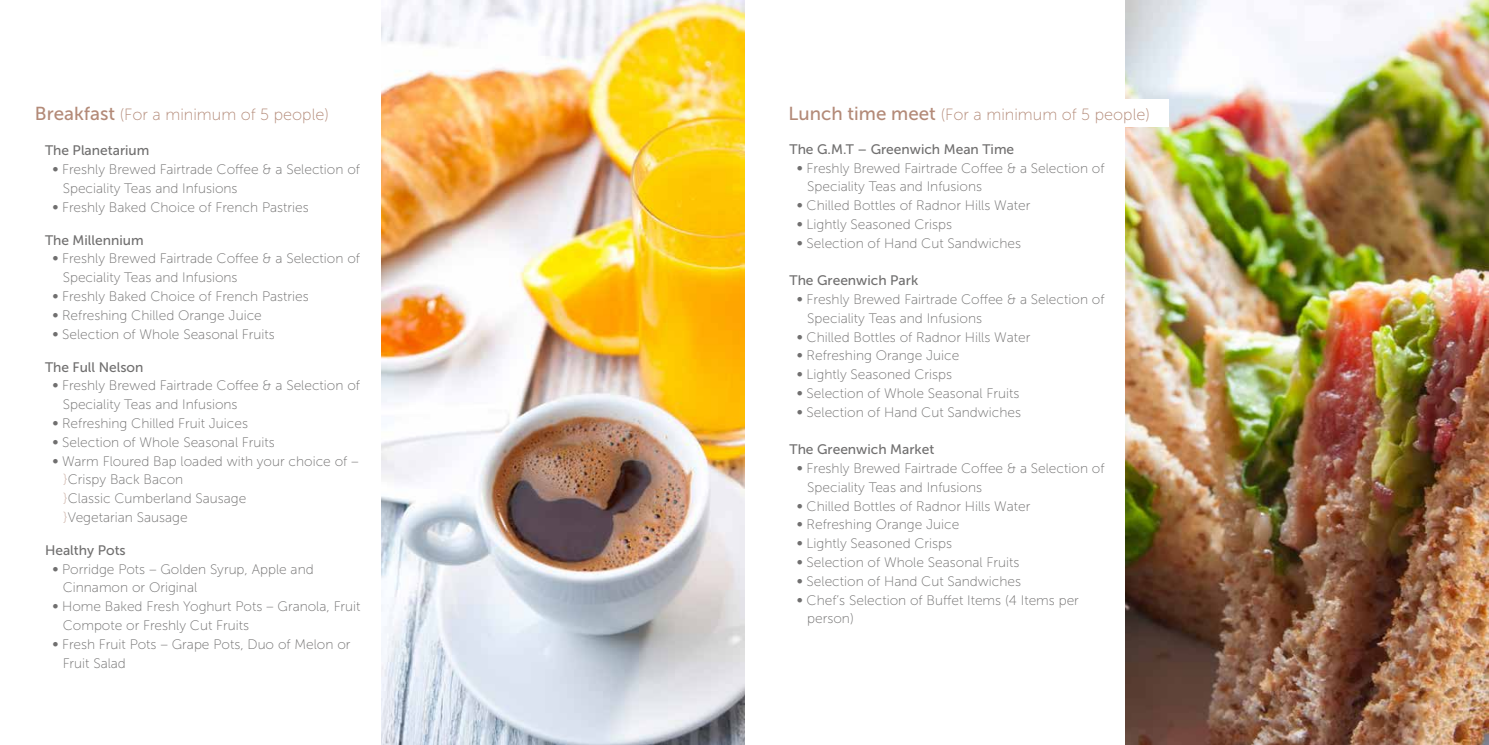
<style>
.page{position:relative;width:1489px;height:745px;background:#fff}
.page>*{position:absolute;margin:0;border:0;box-sizing:border-box;transform-origin:0 0}
.t1{font:16.25px "Museo Sans 100";color:#b38a78}
.t2{font:13.75px "Museo Sans 100";color:#706f6f}
.t3{font:13.75px "Museo Sans 500";color:#706f6f}
.s1{font-family:"Museo Sans 500";font-size:18.75px}
.s2{color:#caada1}
</style>
<div class="page">
<img style="left:381px;top:0;width:363px;height:744px">
<img style="left:1125px;top:0;width:363px;height:744px">
<div style="left:781px;top:99px;width:387px;height:27px;background:#fff"></div>
<p class="t1" style="left:35px;top:106px;width:295px"><span class="s1">Breakfast</span> (For a minimum of 5 people)</p>
<p class="t1" style="left:788px;top:106px;width:363px"><span class="s1">Lunch time meet</span> (For a minimum of 5 people)</p>
<p class="t3" style="left:45px;top:143px;width:106px">The Planetarium</p>
<p class="t2" style="left:52px;top:162px;width:309px">∞ Freshly Brewed Fairtrade Coffee &amp; a Selection of</p>
<p class="t2" style="left:63px;top:181px;width:176px">Speciality Teas and Infusions</p>
<p class="t2" style="left:52px;top:199px;width:258px">∞ Freshly Baked Choice of French Pastries</p>
<p class="t3" style="left:45px;top:232px;width:100px">The Millennium</p>
<p class="t2" style="left:52px;top:251px;width:309px">∞ Freshly Brewed Fairtrade Coffee &amp; a Selection of</p>
<p class="t2" style="left:63px;top:270px;width:176px">Speciality Teas and Infusions</p>
<p class="t2" style="left:52px;top:289px;width:258px">∞ Freshly Baked Choice of French Pastries</p>
<p class="t2" style="left:52px;top:307px;width:211px">∞ Refreshing Chilled Orange Juice</p>
<p class="t2" style="left:52px;top:326px;width:224px">∞ Selection of Whole Seasonal Fruits</p>
<p class="t3" style="left:45px;top:359px;width:100px">The Full Nelson</p>
<p class="t2" style="left:52px;top:378px;width:309px">∞ Freshly Brewed Fairtrade Coffee &amp; a Selection of</p>
<p class="t2" style="left:63px;top:397px;width:176px">Speciality Teas and Infusions</p>
<p class="t2" style="left:52px;top:415px;width:197px">∞ Refreshing Chilled Fruit Juices</p>
<p class="t2" style="left:52px;top:434px;width:224px">∞ Selection of Whole Seasonal Fruits</p>
<p class="t2" style="left:52px;top:453px;width:308px">∞ Warm Floured Bap loaded with your choice of –</p>
<p class="t2" style="left:63px;top:472px;width:122px"><span class="s2">}</span>Crispy Back Bacon</p>
<p class="t2" style="left:63px;top:490px;width:185px"><span class="s2">}</span>Classic Cumberland Sausage</p>
<p class="t2" style="left:63px;top:509px;width:126px"><span class="s2">}</span>Vegetarian Sausage</p>
<p class="t3" style="left:45px;top:542px;width:82px">Healthy Pots</p>
<p class="t2" style="left:52px;top:561px;width:263px">∞ Porridge Pots – Golden Syrup, Apple and</p>
<p class="t2" style="left:63px;top:580px;width:136px">Cinnamon or Original</p>
<p class="t2" style="left:52px;top:598px;width:310px">∞ Home Baked Fresh Yoghurt Pots – Granola, Fruit</p>
<p class="t2" style="left:63px;top:617px;width:188px">Compote or Freshly Cut Fruits</p>
<p class="t2" style="left:52px;top:636px;width:300px">∞ Fresh Fruit Pots – Grape Pots, Duo of Melon or</p>
<p class="t2" style="left:63px;top:655px;width:65px">Fruit Salad</p>
<p class="t3" style="left:789px;top:141px;width:226px">The G.M.T – Greenwich Mean Time</p>
<p class="t2" style="left:796px;top:160px;width:309px">∞ Freshly Brewed Fairtrade Coffee &amp; a Selection of</p>
<p class="t2" style="left:807px;top:179px;width:176px">Speciality Teas and Infusions</p>
<p class="t2" style="left:796px;top:198px;width:235px">∞ Chilled Bottles of Radnor Hills Water</p>
<p class="t2" style="left:796px;top:217px;width:157px">∞ Lightly Seasoned Crisps</p>
<p class="t2" style="left:796px;top:236px;width:226px">∞ Selection of Hand Cut Sandwiches</p>
<p class="t3" style="left:789px;top:273px;width:130px">The Greenwich Park</p>
<p class="t2" style="left:796px;top:292px;width:309px">∞ Freshly Brewed Fairtrade Coffee &amp; a Selection of</p>
<p class="t2" style="left:807px;top:311px;width:176px">Speciality Teas and Infusions</p>
<p class="t2" style="left:796px;top:329px;width:235px">∞ Chilled Bottles of Radnor Hills Water</p>
<p class="t2" style="left:796px;top:348px;width:164px">∞ Refreshing Orange Juice</p>
<p class="t2" style="left:796px;top:367px;width:157px">∞ Lightly Seasoned Crisps</p>
<p class="t2" style="left:796px;top:386px;width:224px">∞ Selection of Whole Seasonal Fruits</p>
<p class="t2" style="left:796px;top:404px;width:226px">∞ Selection of Hand Cut Sandwiches</p>
<p class="t3" style="left:789px;top:442px;width:146px">The Greenwich Market</p>
<p class="t2" style="left:796px;top:461px;width:309px">∞ Freshly Brewed Fairtrade Coffee &amp; a Selection of</p>
<p class="t2" style="left:807px;top:479px;width:176px">Speciality Teas and Infusions</p>
<p class="t2" style="left:796px;top:498px;width:235px">∞ Chilled Bottles of Radnor Hills Water</p>
<p class="t2" style="left:796px;top:517px;width:164px">∞ Refreshing Orange Juice</p>
<p class="t2" style="left:796px;top:536px;width:157px">∞ Lightly Seasoned Crisps</p>
<p class="t2" style="left:796px;top:554px;width:224px">∞ Selection of Whole Seasonal Fruits</p>
<p class="t2" style="left:796px;top:573px;width:226px">∞ Selection of Hand Cut Sandwiches</p>
<p class="t2" style="left:796px;top:592px;width:284px">∞ Chef’s Selection of Buffet Items (4 Items per</p>
<p class="t2" style="left:807px;top:611px;width:48px">person)</p>
</div>
